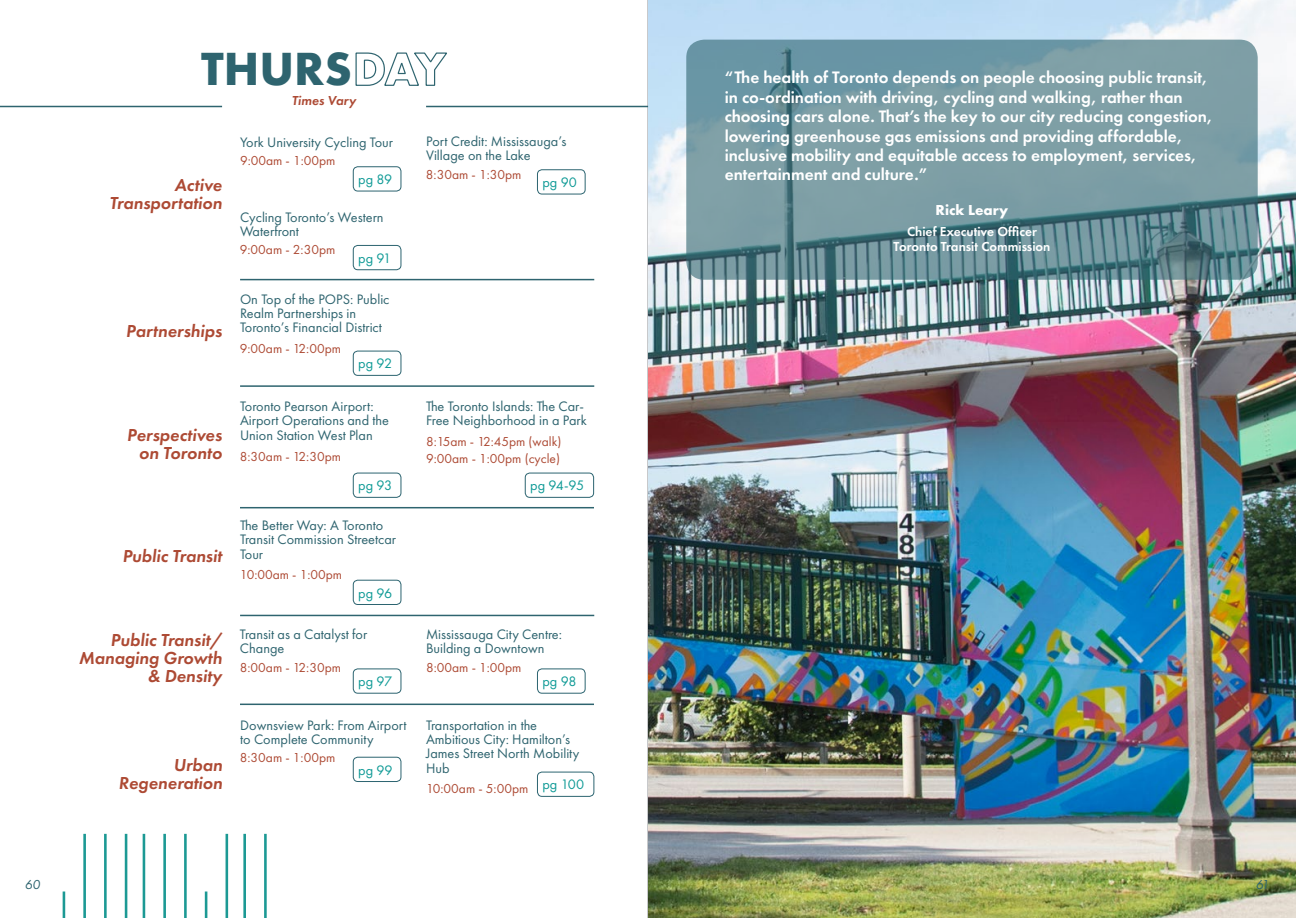
<style>
.page{position:relative;width:1296px;height:918px;background:#fff}
.page>*{position:absolute;margin:0;border:0;box-sizing:border-box;transform-origin:0 0}
.t1{font:700 48.3px "Futura PT";color:#2e646f}
.t2{font:italic 600 18px/18px "Futura PT";color:#ad4a34;text-align:right}
.t3{font:600 17.25px/19.5px "Futura PT";color:#fff}
.t4{font:700 15px "Futura PT";color:#fff}
.t5{font:14.25px/14.2px "Futura PT";color:#2e646f}
.t6{font:14.25px "Futura PT";color:#0d9995}
.t7{font:13.5px "Futura PT";color:#ad4a34}
.t8{font:600 13.5px/15px "Futura PT";color:#fff;text-align:center}
.t9{font:italic 600 13.5px "Futura PT";color:#ad4a34}
.t10{font:italic 13.5px "Futura PT";color:#2e646f}
</style>
<div class="page">
<hr style="left:647px;top:0;width:2px;height:918px;background:#9fa1a4">
<img style="left:648px;top:0;width:648px;height:918px">
<svg style="left:355px;top:52px;width:92px;height:34px"></svg>
<hr style="left:240px;top:279px;width:354px;height:1px;background:#2e646f">
<hr style="left:240px;top:385px;width:354px;height:2px;background:#2e646f">
<hr style="left:240px;top:615px;width:354px;height:1px;background:#2e646f">
<hr style="left:0;top:106px;width:222px;height:1px;background:#2e646f">
<hr style="left:426px;top:106px;width:222px;height:1px;background:#2e646f">
<hr style="left:240px;top:507px;width:354px;height:1px;background:#2e646f">
<hr style="left:240px;top:704px;width:354px;height:1px;background:#2e646f">
<svg style="left:686px;top:40px;width:572px;height:240px;fill:#7d9ea5"></svg>
<hr style="left:63px;top:892px;width:2px;height:26px;background:#1c9994">
<hr style="left:104px;top:834px;width:3px;height:84px;background:#1c9994">
<hr style="left:205px;top:892px;width:2px;height:26px;background:#1c9994">
<hr style="left:143px;top:834px;width:2px;height:84px;background:#1c9994">
<hr style="left:243px;top:834px;width:3px;height:84px;background:#1c9994">
<hr style="left:83px;top:834px;width:3px;height:84px;background:#1c9994">
<hr style="left:184px;top:834px;width:3px;height:84px;background:#1c9994">
<hr style="left:125px;top:834px;width:2px;height:84px;background:#1c9994">
<hr style="left:226px;top:834px;width:2px;height:84px;background:#1c9994">
<hr style="left:163px;top:834px;width:3px;height:84px;background:#1c9994">
<hr style="left:264px;top:834px;width:3px;height:84px;background:#1c9994">
<div style="left:353px;top:166px;width:48px;height:25px;border:1px solid #2c6470;border-radius:5px"></div>
<div style="left:353px;top:245px;width:48px;height:25px;border:1px solid #2c6470;border-radius:5px"></div>
<div style="left:353px;top:351px;width:48px;height:25px;border:1px solid #2c6470;border-radius:5px"></div>
<div style="left:353px;top:473px;width:48px;height:25px;border:1px solid #2c6470;border-radius:5px"></div>
<div style="left:353px;top:669px;width:48px;height:25px;border:1px solid #2c6470;border-radius:5px"></div>
<div style="left:353px;top:757px;width:48px;height:25px;border:1px solid #2c6470;border-radius:5px"></div>
<div style="left:353px;top:580px;width:48px;height:25px;border:1px solid #2c6470;border-radius:5px"></div>
<div style="left:525px;top:473px;width:69px;height:25px;border:1px solid #2c6470;border-radius:5px"></div>
<div style="left:537px;top:169px;width:49px;height:25px;border:1px solid #2c6470;border-radius:5px"></div>
<div style="left:537px;top:669px;width:49px;height:25px;border:1px solid #2c6470;border-radius:5px"></div>
<div style="left:537px;top:772px;width:57px;height:25px;border:1px solid #2c6470;border-radius:5px"></div>
<p class="t10" style="left:25px;top:876px;width:17px">60</p>
<h1 class="t1" style="left:201px;top:38px;width:152px">THURS</h1>
<p class="t9" style="left:292px;top:92px;width:66px">Times Vary</p>
<p class="t5" style="left:240px;top:135px;width:154px">York University Cycling Tour</p>
<p class="t2" style="left:110px;top:175px;width:114px">Active<br>Transportation</p>
<p class="t2" style="left:126px;top:321px;width:98px">Partnerships</p>
<p class="t2" style="left:127px;top:426px;width:97px">Perspectives on Toronto</p>
<p class="t2" style="left:122px;top:546px;width:101px">Public Transit</p>
<p class="t2" style="left:79px;top:631px;width:145px">Public Transit/<br>Managing Growth &amp; Density</p>
<p class="t2" style="left:118px;top:755px;width:106px">Urban<br>Regeneration</p>
<p class="t7" style="left:240px;top:153px;width:97px">9:00am - 1:00pm</p>
<p class="t6" style="left:358px;top:171px;width:36px">pg 89</p>
<p class="t5" style="left:240px;top:210px;width:145px">Cycling Toronto’s Western<br>Waterfront</p>
<p class="t7" style="left:240px;top:242px;width:97px">9:00am - 2:30pm</p>
<p class="t6" style="left:358px;top:250px;width:34px">pg 91</p>
<p class="t5" style="left:240px;top:292px;width:151px">On Top of the POPS: Public<br>Realm Partnerships in<br>Toronto’s Financial District</p>
<p class="t7" style="left:240px;top:340px;width:103px">9:00am - 12:00pm</p>
<p class="t6" style="left:358px;top:355px;width:35px">pg 92</p>
<p class="t5" style="left:240px;top:399px;width:150px">Toronto Pearson Airport:<br>Airport Operations and the<br>Union Station West Plan</p>
<p class="t7" style="left:240px;top:449px;width:103px">8:30am - 12:30pm</p>
<p class="t6" style="left:358px;top:477px;width:35px">pg 93</p>
<p class="t5" style="left:240px;top:518px;width:158px">The Better Way: A Toronto<br>Transit Commission Streetcar<br>Tour</p>
<p class="t7" style="left:240px;top:566px;width:104px">10:00am - 1:00pm</p>
<p class="t6" style="left:358px;top:584px;width:36px">pg 96</p>
<p class="t5" style="left:240px;top:627px;width:129px">Transit as a Catalyst for<br>Change</p>
<p class="t7" style="left:240px;top:659px;width:103px">8:00am - 12:30pm</p>
<p class="t6" style="left:358px;top:673px;width:35px">pg 97</p>
<p class="t5" style="left:240px;top:718px;width:168px">Downsview Park: From Airport to Complete Community</p>
<p class="t7" style="left:240px;top:750px;width:97px">8:30am - 1:00pm</p>
<p class="t6" style="left:358px;top:761px;width:36px">pg 99</p>
<p class="t5" style="left:426px;top:134px;width:142px">Port Credit: Mississauga’s<br>Village on the Lake</p>
<p class="t7" style="left:426px;top:166px;width:97px">8:30am - 1:30pm</p>
<p class="t6" style="left:542px;top:174px;width:36px">pg 90</p>
<p class="t5" style="left:426px;top:399px;width:162px">The Toronto Islands: The Car-<br>Free Neighborhood in a Park</p>
<p class="t7" style="left:426px;top:434px;width:137px">8:15am - 12:45pm (walk)</p>
<p class="t7" style="left:426px;top:450px;width:135px">9:00am - 1:00pm (cycle)</p>
<p class="t6" style="left:530px;top:477px;width:55px">pg 94-95</p>
<p class="t5" style="left:426px;top:627px;width:138px">Mississauga City Centre:<br>Building a Downtown</p>
<p class="t7" style="left:426px;top:659px;width:97px">8:00am - 1:00pm</p>
<p class="t6" style="left:542px;top:673px;width:36px">pg 98</p>
<p class="t5" style="left:426px;top:718px;width:155px">Transportation in the<br>Ambitious City: Hamilton’s<br>James Street North Mobility<br>Hub</p>
<p class="t7" style="left:426px;top:780px;width:104px">10:00am - 5:00pm</p>
<p class="t6" style="left:542px;top:776px;width:43px">pg 100</p>
<p class="t3" style="left:725px;top:67px;width:490px">“The health of Toronto depends on people choosing public transit, in co-ordination with driving, cycling and walking, rather than choosing cars alone. That’s the key to our city reducing congestion, lowering greenhouse gas emissions and providing affordable, inclusive mobility and equitable access to employment, services, entertainment and culture.”</p>
<p class="t4" style="left:936px;top:200px;width:74px">Rick Leary</p>
<p class="t8" style="left:894px;top:224px;width:158px">Chief Executive Officer<br>Toronto Transit Commission</p>
<p class="t10" style="left:1256px;top:876px;width:15px">61</p>
</div>
